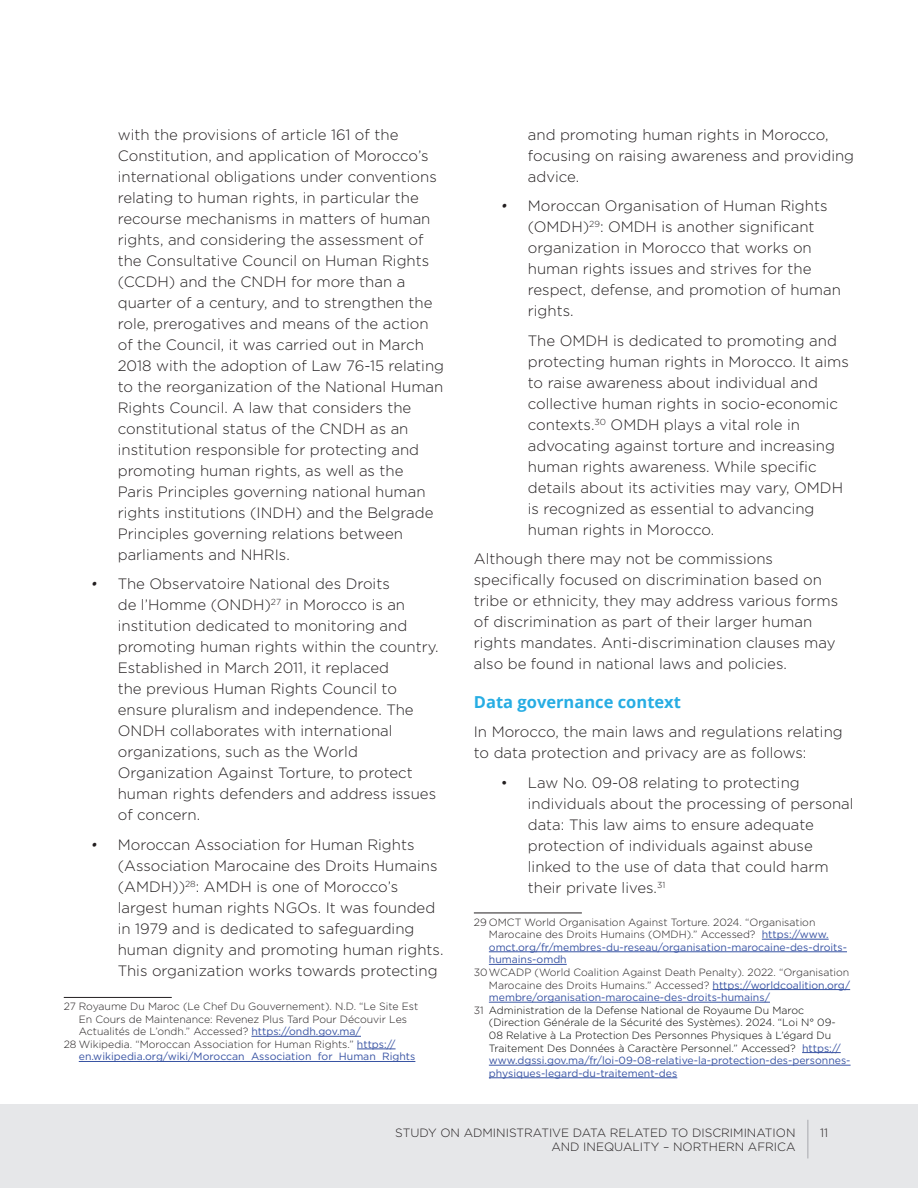
<style>
.page{position:relative;width:918px;height:1188px;background:#fff}
.page>*{position:absolute;margin:0;border:0;box-sizing:border-box;transform-origin:0 0}
.t1{font:700 16.5px "Open Sans";color:#27ade3}
.t2{font:300 15px/21px "Gotham";color:#231f20}
.t3{font:300 12px/13.8px "Gotham";color:#231f20;text-align:right}
.t4{font:300 10.5px/12.6px "Gotham";color:#231f20}
.t5{font:300 10.5px "Gotham";color:#040503}
.t6{font:10.5px "Gotham";color:#3853a3}
.s1{font-style:italic}
.s2{font-weight:400;color:#3853a3}
.s3{color:#231f20}
</style>
<div class="page">
<div style="left:0;top:1104px;width:918px;height:84px;background:#e6e7e9"></div>
<hr style="left:807px;top:1120px;width:1px;height:38px;background:#a8a9ad">
<hr style="left:64px;top:997px;width:108px;height:1px;background:#231f20">
<hr style="left:251px;top:1036px;width:110px;height:1px;background:#3853a3">
<hr style="left:357px;top:1049px;width:39px;height:1px;background:#3853a3">
<hr style="left:79px;top:1061px;width:336px;height:1px;background:#3853a3">
<hr style="left:474px;top:913px;width:108px;height:1px;background:#231f20">
<hr style="left:762px;top:939px;width:67px;height:1px;background:#3853a3">
<hr style="left:489px;top:952px;width:358px;height:1px;background:#3853a3">
<hr style="left:489px;top:964px;width:78px;height:1px;background:#3853a3">
<hr style="left:713px;top:989px;width:137px;height:1px;background:#3853a3">
<hr style="left:489px;top:1002px;width:281px;height:1px;background:#3853a3">
<hr style="left:802px;top:1052px;width:39px;height:1px;background:#3853a3">
<hr style="left:489px;top:1065px;width:362px;height:1px;background:#3853a3">
<hr style="left:489px;top:1078px;width:188px;height:1px;background:#3853a3">
<p class="t2" style="left:118px;top:123px;width:328px">with the provisions of article 161 of the Constitution, and application of Morocco’s international obligations under conventions relating to human rights, in particular the recourse mechanisms in matters of human rights, and considering the assessment of the Consultative Council on Human Rights (CCDH) and the CNDH for more than a quarter of a century, and to strengthen the role, prerogatives and means of the action of the Council, it was carried out in March 2018 with the adoption of Law 76-15 relating to the reorganization of the National Human Rights Council. A law that considers the constitutional status of the CNDH as an institution responsible for protecting and promoting human rights, as well as the<br>Paris Principles governing national human rights institutions (I NDH) and the Belgrade Principles governing relations between parliaments and NHRIs.</p>
<p class="t2" style="left:118px;top:573px;width:323px;text-indent:-27px"><span class="s1">•</span> The Observatoire National des Droits<br>de l’Homme (ONDH)<sup>27</sup> in Morocco is an institution dedicated to monitoring and promoting human rights within the country.<br>Established in March 2011, it replaced<br>the previous Human Rights Council to ensure pluralism and independence. The ONDH collaborates with international organizations, such as the World Organization Against Torture, to protect human rights defenders and address issues of concern.</p>
<p class="t2" style="left:118px;top:833px;width:327px;text-indent:-27px"><span class="s1">•</span> Moroccan Association for Human Rights (Association Marocaine des Droits Humains (AMDH))<sup>28</sup>: AMDH is one of Morocco’s largest human rights NGOs. It was founded in 1979 and is dedicated to safeguarding human dignity and promoting human rights.<br>This organization works towards protecting</p>
<p class="t4" style="left:64px;top:1000px;width:356px">27 Royaume Du Maroc (Le Chef Du Gouvernement). N.D. “Le Site Est</p>
<p class="t4" style="left:79px;top:1012px;width:330px">En Cours de Maintenance: Revenez Plus Tard Pour Découvir Les</p>
<p class="t4" style="left:79px;top:1025px;width:284px">Actualités de L’ondh.” Accessed? <span class="s2">https://ondh.gov.ma/</span></p>
<p class="t4" style="left:64px;top:1038px;width:333px">28 Wikipedia. “Moroccan Association for Human Rights.” <span class="s2">https://</span></p>
<p class="t6" style="left:79px;top:1050px;width:338px">en.wikipedia.org/wiki/Moroccan_Association_for_Human_Rights</p>
<p class="t2" style="left:528px;top:123px;width:328px">and promoting human rights in Morocco, focusing on raising awareness and providing advice.</p>
<p class="t2" style="left:528px;top:195px;width:315px;text-indent:-27px"><span class="s1">•</span> Moroccan Organisation of Human Rights (OMDH)<sup>29</sup>: OMDH is another significant organization in Morocco that works on human rights issues and strives for the respect, defense, and promotion of human rights.</p>
<p class="t2" style="left:528px;top:329px;width:323px">The OMDH is dedicated to promoting and protecting human rights in Morocco. It aims to raise awareness about individual and collective human rights in socio-economic contexts.<sup>30</sup> OMDH plays a vital role in advocating against torture and increasing human rights awareness. While specific details about its activities may vary, OMDH is recognized as essential to advancing human rights in Morocco.</p>
<p class="t2" style="left:474px;top:548px;width:366px">Although there may not be commissions specifically focused on discrimination based on tribe or ethnicity, they may address various forms of discrimination as part of their larger human rights mandates. Anti-discrimination clauses may also be found in national laws and policies.</p>
<p class="t1" style="left:474px;top:690px;width:209px">Data governance context</p>
<p class="t2" style="left:474px;top:721px;width:370px">I n Morocco, the main laws and regulations relating to data protection and privacy are as follows:</p>
<p class="t2" style="left:528px;top:772px;width:327px;text-indent:-27px">• Law No. 09-08 relating to protecting individuals about the processing of personal data: This law aims to ensure adequate protection of individuals against abuse linked to the use of data that could harm their private lives.<sup>31</sup></p>
<p class="t4" style="left:489px;top:915px;width:360px;text-indent:-15px">29 OMCT World Organisation Against Torture. 2024. “Organisation Marocaine des Droits Humains (OMDH).” Accessed? <span class="s2">https://www. omct.org/fr/membres-du-reseau/organisation-marocaine-des-droits&shy;humains-omdh</span></p>
<p class="t4" style="left:474px;top:966px;width:377px">30WCADP (World Coalition Against Death Penalty). 2022. “Organisation</p>
<p class="t4" style="left:489px;top:978px;width:363px">Marocaine des Droits Humains.” Accessed? <span class="s2">https://worldcoalition.org/</span></p>
<p class="t6" style="left:489px;top:991px;width:283px">membre/organisation-marocaine-des-droits-humains/</p>
<p class="t5" style="left:474px;top:1003px;width:332px"><span class="s3">31</span> Administration de la Defense National de Royaume Du Maroc</p>
<p class="t5" style="left:489px;top:1016px;width:348px">(Direction Générale de la Sécurité des Systèmes). 2024. “Loi N° 09-</p>
<p class="t5" style="left:489px;top:1029px;width:344px">08 Relative à La Protection Des Personnes Physiques à L’égard Du</p>
<p class="t5" style="left:489px;top:1041px;width:353px">Traitement Des Données à Caractère Personnel.” Accessed? <span class="s2">https://</span></p>
<p class="t6" style="left:489px;top:1054px;width:363px">www.dgssi.gov.ma/fr/loi-09-08-relative-la-protection-des-personnes-</p>
<p class="t6" style="left:489px;top:1066px;width:190px">physiques-legard-du-traitement-des</p>
<p class="t3" style="left:395px;top:1125px;width:402px">STUDY ON ADMINISTRATIVE DATA RELATED TO DISCRIMINATION<br>AND INEQUALITY – NORTHERN AFRICA</p>
<p class="t3" style="left:820px;top:1125px;width:10px">11</p>
</div>
